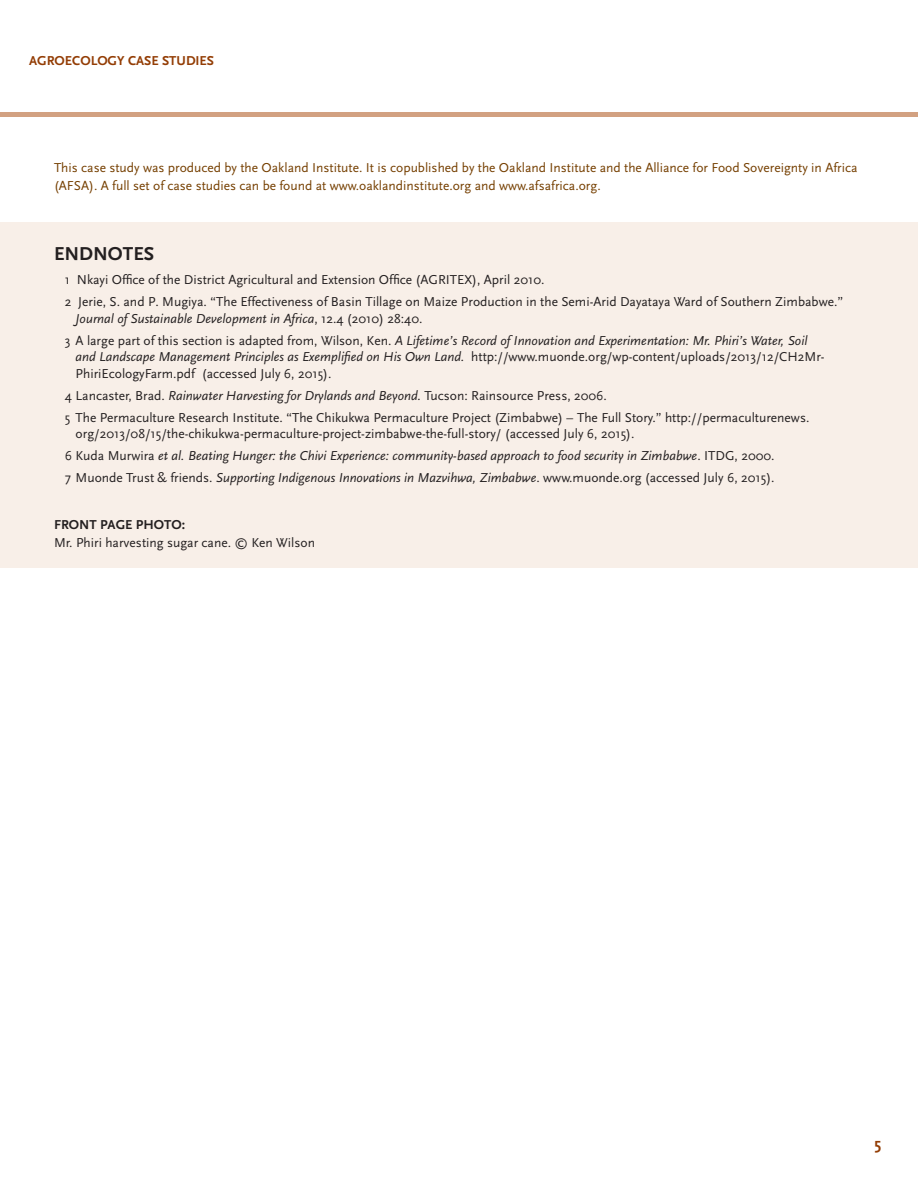
<style>
.page{position:relative;width:918px;height:1188px;background:#fff}
.page>*{position:absolute;margin:0;border:0;box-sizing:border-box;transform-origin:0 0}
.challenge_response{font:700 19.5px "Scala Sans";color:#231f20}
.t1{font:700 16.5px "Scala Sans";color:#933d05}
.endnotes{font:13.5px/16.5px "Scala Sans";color:#231f20}
.Body_Text{font:13.5px/18px "Scala Sans";color:#753f00}
.endnotes-2{font:italic 13.5px "Scala Sans";color:#231f20}
.Body_Text-2{font:13.5px "Scala Sans";color:#231f20}
.t2{font:700 13.5px "Scala Sans";color:#933d05}
.challenge_response-2{font:700 13.5px "Scala Sans";color:#231f20}
.s1{font-style:italic}
.s2{font-style:normal}
</style>
<div class="page">
<div style="left:0;top:112px;width:918px;height:5px;background:#d2a181"></div>
<div style="left:0;top:222px;width:918px;height:346px;background:#f8efe8"></div>
<p class="t2" style="left:29px;top:53px;width:186px">AGROECOLOGY CASE STUDIES</p>
<p class="Body_Text" style="left:54px;top:159px;width:805px">This case study was produced by the Oakland Institute. It is copublished by the Oakland Institute and the Alliance for Food Sovereignty in Africa (AFSA). A full set of case studies can be found at www.oaklandinstitute.org and www.afsafrica.org.</p>
<p class="challenge_response" style="left:54px;top:243px;width:102px">ENDNOTES</p>
<p class="endnotes" style="left:65px;top:272px;width:481px">1 Nkayi Office of the District Agricultural and Extension Office (AGRITEX), April 2010.</p>
<p class="endnotes" style="left:76px;top:294px;width:769px;text-indent:-11px">2 Jerie, S. and P. Mugiya. “The Effectiveness of Basin Tillage on Maize Production in the Semi-Arid Dayataya Ward of Southern Zimbabwe.”<br><span class="s1">Journal of Sustainable Development in Africa</span>, 12.4 (2010) 28:40.</p>
<p class="endnotes" style="left:76px;top:332px;width:751px;text-indent:-11px">3 A large part of this section is adapted from, Wilson, Ken. <span class="s1">A Lifetime’s Record of Innovation and Experimentation: Mr. Phiri’s Water, Soil and Landscape Management Principles as Exemplified on His Own Land.</span> http://www.muonde.org/wp-content/uploads/2013/12/CH2Mr-<br>PhiriEcologyFarm.pdf (accessed July 6, 2015).</p>
<p class="endnotes" style="left:65px;top:387px;width:544px">4 Lancaster, Brad. <span class="s1">Rainwater Harvesting for Drylands and Beyond.</span> Tucson: Rainsource Press, 2006.</p>
<p class="endnotes" style="left:76px;top:409px;width:735px;text-indent:-11px">5 The Permaculture Research Institute. “The Chikukwa Permaculture Project (Zimbabwe) – The Full Story.” http://permaculturenews. org/2013/08/15/the-chikukwa-permaculture-project-zimbabwe-the-full-story/ (accessed July 6, 2015).</p>
<p class="endnotes-2" style="left:65px;top:448px;width:711px"><span class="s2">6 Kuda Murwira</span> et al. Beating Hunger: the Chivi Experience: community-based approach to food security in Zimbabwe<span class="s2">. ITDG, 2000.</span></p>
<p class="endnotes" style="left:65px;top:469px;width:711px">7 Muonde Trust &amp; friends. <span class="s1">Supporting Indigenous Innovations in Mazvihwa, Zimbabwe</span>. www.muonde.org (accessed July 6, 2015).</p>
<p class="challenge_response-2" style="left:54px;top:517px;width:133px">FRONT PAGE PHOTO:</p>
<p class="Body_Text-2" style="left:54px;top:535px;width:263px">Mr. Phiri harvesting sugar cane. © Ken Wilson</p>
<p class="t1" style="left:874px;top:1135px;width:8px">5</p>
</div>
